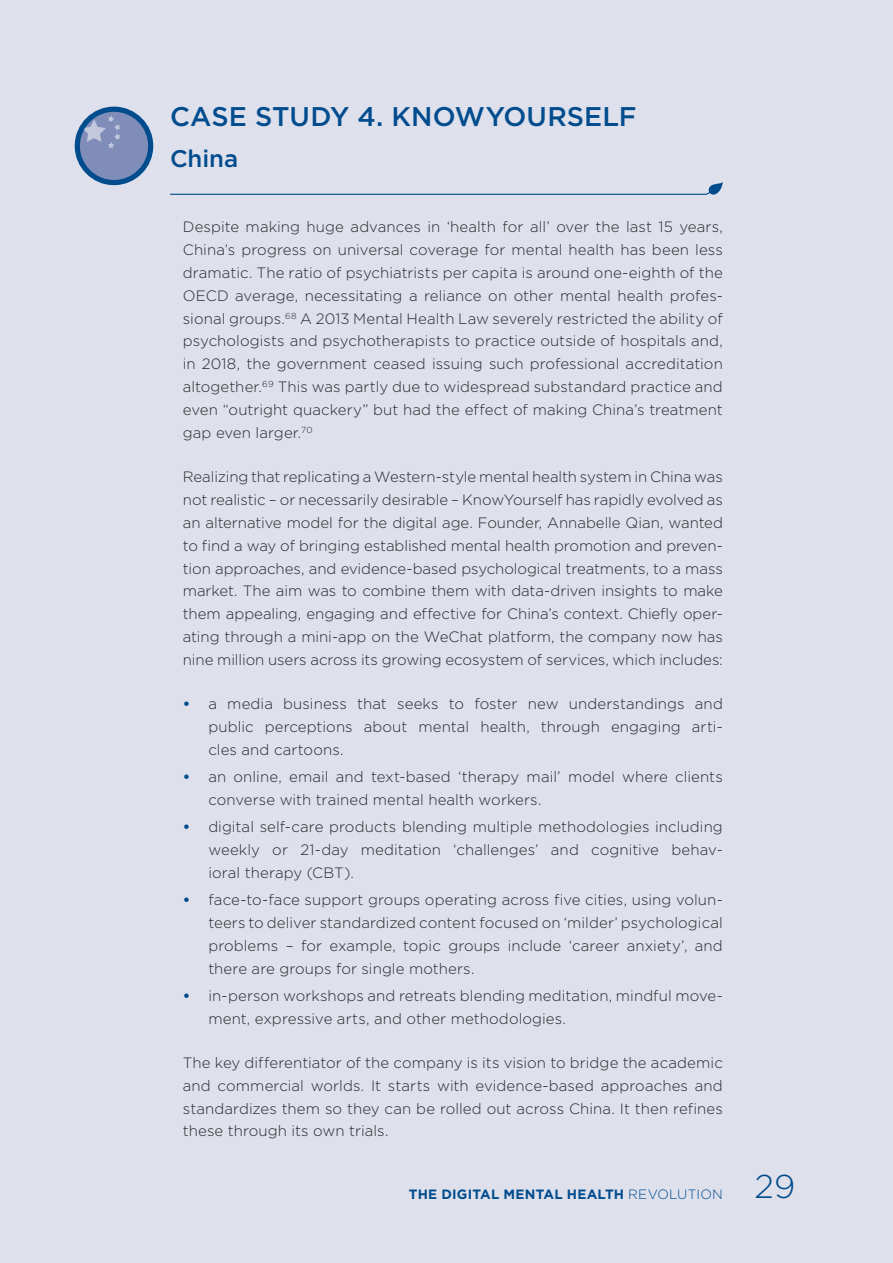
<style>
.page{position:relative;width:893px;height:1263px;background:#dee0ec}
.page>*{position:absolute;margin:0;border:0;box-sizing:border-box;transform-origin:0 0}
.t1{font:300 33px "Gotham";color:#004c8d}
.t2{font:500 27px "Gotham";color:#004c8d}
.t3{font:500 24px "Gotham";letter-spacing:-.005em;color:#004c8d}
.t4{font:300 15px/22.8px "Gotham";letter-spacing:.005em;color:#292829;text-align:justify}
.t5{font:700 13.5px "Gotham";letter-spacing:.015em;color:#004c8d}
.s1{font-weight:700;color:#004c8d}
.s2{font-weight:300}
</style>
<div class="page">
<svg style="left:77px;top:109px;width:74px;height:74px"></svg>
<div style="left:75px;top:107px;width:78px;height:78px;border:5px solid #004c8d;border-radius:50%"></div>
<svg style="left:170px;top:182px;width:553px;height:13px"></svg>
<h2 class="t2" style="left:170px;top:101px;width:468px">CASE STUDY 4. KNOWYOURSELF</h2>
<h3 class="t3" style="left:170px;top:145px;width:70px">China</h3>
<p class="t4" style="left:183px;top:215px;width:542px">Despite making huge advances in ‘health for all’ over the last 15 years, China’s progress on universal coverage for mental health has been less dramatic. The ratio of psychiatrists per capita is around one-eighth of the OECD average, necessitating a reliance on other mental health profes&shy;sional groups.<sup>68</sup> A 2013 Mental Health Law severely restricted the ability of psychologists and psychotherapists to practice outside of hospitals and, in 2018, the government ceased issuing such professional accreditation altogether.<sup>69</sup> This was partly due to widespread substandard practice and even “outright quackery” but had the effect of making China’s treatment gap even larger.<sup>70</sup></p>
<p class="t4" style="left:183px;top:465px;width:542px">Realizing that replicating a Western-style mental health system in China was not realistic – or necessarily desirable – KnowYourself has rapidly evolved as an alternative model for the digital age. Founder, Annabelle Qian, wanted to find a way of bringing established mental health promotion and preven&shy;tion approaches, and evidence-based psychological treatments, to a mass market. The aim was to combine them with data-driven insights to make them appealing, engaging and effective for China’s context. Chiefly oper&shy;ating through a mini-app on the WeChat platform, the company now has nine million users across its growing ecosystem of services, which includes:</p>
<p class="t4" style="left:208px;top:692px;width:516px;text-indent:-26px"><span class="s1">•</span> a media business that seeks to foster new understandings and public perceptions about mental health, through engaging arti&shy;cles and cartoons.</p>
<p class="t4" style="left:208px;top:765px;width:516px;text-indent:-26px"><span class="s1">•</span> an online, email and text-based ‘therapy mail’ model where clients converse with trained mental health workers.</p>
<p class="t4" style="left:208px;top:815px;width:516px;text-indent:-26px"><span class="s1">•</span> digital self-care products blending multiple methodologies including weekly or 21-day meditation ‘challenges’ and cognitive behav&shy;ioral therapy (CBT).</p>
<p class="t4" style="left:208px;top:888px;width:516px;text-indent:-26px"><span class="s1">•</span> face-to-face support groups operating across five cities, using volun&shy;teers to deliver standardized content focused on ‘milder’ psychological problems – for example, topic groups include ‘career anxiety’, and there are groups for single mothers.</p>
<p class="t4" style="left:208px;top:984px;width:516px;text-indent:-26px"><span class="s1">•</span> in-person workshops and retreats blending meditation, mindful move&shy;ment, expressive arts, and other methodologies.</p>
<p class="t4" style="left:183px;top:1051px;width:542px">The key differentiator of the company is its vision to bridge the academic and commercial worlds. It starts with evidence-based approaches and standardizes them so they can be rolled out across China. It then refines these through its own trials.</p>
<p class="t5" style="left:409px;top:1186px;width:316px">THE DIGITAL MENTAL HEALTH <span class="s2">REVOLUTION</span></p>
<h1 class="t1" style="left:755px;top:1169px;width:42px">29</h1>
</div>
